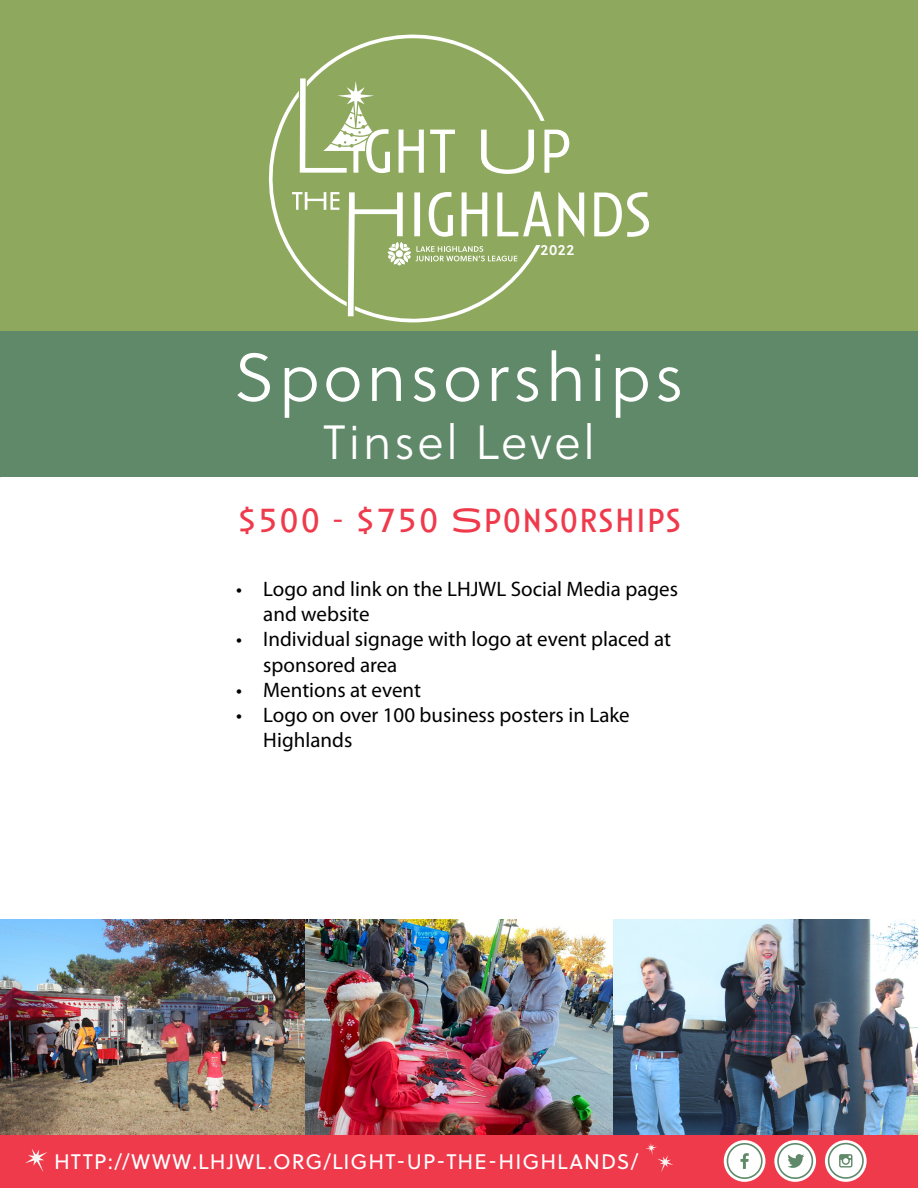
<style>
.page{position:relative;width:918px;height:1188px;background:#fff}
.page>*{position:absolute;margin:0;border:0;box-sizing:border-box;transform-origin:0 0}
.t1{font:67.5px "Soleil Lt";letter-spacing:.05em;color:#fff}
.t2{font:48px "Soleil Lt";letter-spacing:.05em;color:#fff}
.t3{font:34.5px "Anisette Std";letter-spacing:.05em;color:#ef3a4c}
.t4{font:21px/25.2px "Myriad Pro";color:#000}
.t5{font:21px "Soleil";letter-spacing:.05em;color:#fff}
.t6{font:14.85px "Soleil Sb";color:#fff}
</style>
<div class="page">
<div style="left:0;top:1134px;width:918px;height:54px;background:#ef3a4c"></div>
<svg style="left:724px;top:1140px;width:41px;height:42px"></svg>
<svg style="left:774px;top:1140px;width:42px;height:42px"></svg>
<svg style="left:825px;top:1140px;width:42px;height:42px"></svg>
<svg style="left:725px;top:1143px;width:39px;height:37px"></svg>
<svg style="left:776px;top:1143px;width:39px;height:37px"></svg>
<svg style="left:826px;top:1143px;width:39px;height:37px"></svg>
<div style="left:0;top:0;width:918px;height:333px;background:#8ea95d"></div>
<svg style="left:594px;top:192px;width:55px;height:45px"></svg>
<svg style="left:269px;top:35px;width:315px;height:287px"></svg>
<svg style="left:25px;top:1149px;width:22px;height:23px"></svg>
<svg style="left:646px;top:1143px;width:27px;height:29px"></svg>
<img style="left:0;top:919px;width:918px;height:216px">
<div style="left:0;top:332px;width:918px;height:145px;background:#5f8969"></div>
<p class="t6" style="left:541px;top:239px;width:35px">2022</p>
<h1 class="t1" style="left:234px;top:330px;width:451px">Sponsorships</h1>
<h2 class="t2" style="left:323px;top:408px;width:274px">Tinsel Level</h2>
<h3 class="t3" style="left:238px;top:502px;width:444px">$500 - $750 SPONSORSHIPS</h3>
<p class="t4" style="left:263px;top:576px;width:416px;text-indent:-27px">• Logo and link on the LHJWL Social Media pages and website</p>
<p class="t4" style="left:263px;top:626px;width:410px;text-indent:-27px">• Individual signage with logo at event placed at sponsored area</p>
<p class="t4" style="left:236px;top:677px;width:186px">• Mentions at event</p>
<p class="t4" style="left:263px;top:702px;width:368px;text-indent:-27px">• Logo on over 100 business posters in Lake<br>Highlands</p>
<p class="t5" style="left:54px;top:1146px;width:586px">HTTP://WWW.LHJWL.ORG/LIGHT-UP-THE-HIGHLANDS/</p>
</div>
